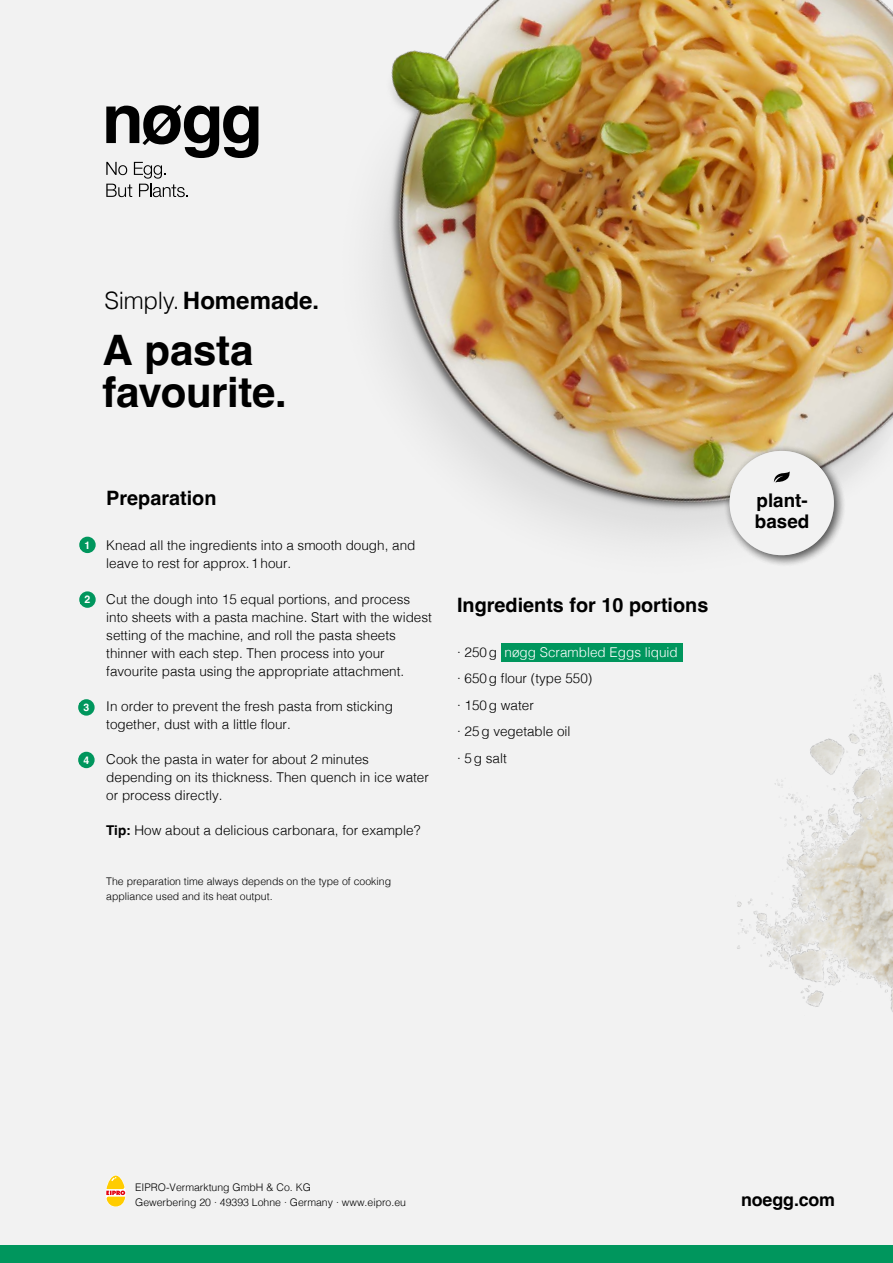
<style>
.page{position:relative;width:893px;height:1263px;background:#f2f2f2}
.page>*{position:absolute;margin:0;border:0;box-sizing:border-box;transform-origin:0 0}
.t1{font:700 42px/42px "Helvetica";letter-spacing:-.01em;color:#000}
.t2{font:700 24px "Helvetica";color:#000}
.t3{font:700 19.8px "Helvetica";color:#000}
.t4{font:700 18.75px/18.8px "Helvetica";color:#000;text-align:center}
.t5{font:700 17.85px "Helvetica";letter-spacing:-.01em;color:#000}
.t6{font:300 13.5px/18px "Helvetica";color:#000}
.t7{font:300 10.5px/15px "Helvetica";color:#000}
.t8{font:700 10.5px "Helvetica";color:#fff}
.s1{font-weight:300}
.s2{font-weight:700}
.s3{color:#fff}
</style>
<div class="page">
<img style="left:78px;top:0;width:815px;height:716px">
<img style="left:649px;top:663px;width:244px;height:349px">
<svg style="left:106px;top:1175px;width:20px;height:32px"></svg>
<svg style="left:106px;top:105px;width:152px;height:92px"></svg>
<div style="left:501px;top:643px;width:182px;height:18px;background:#00965d"></div>
<div style="left:0;top:1246px;width:893px;height:17px;background:#00965d"></div>
<div style="left:79px;top:537px;width:17px;height:16px;background:#00965d;border-radius:50%"></div>
<svg style="left:79px;top:591px;width:17px;height:17px"></svg>
<div style="left:81px;top:595px;width:13px;height:8px;background:#00965d"></div>
<svg style="left:78px;top:699px;width:17px;height:17px"></svg>
<div style="left:79px;top:703px;width:14px;height:8px;background:#00965d"></div>
<div style="left:78px;top:752px;width:17px;height:16px;background:#00965d;border-radius:50%"></div>
<div style="left:723px;top:445px;width:123px;height:123px;background:#000;opacity:.44"></div>
<svg style="left:723px;top:444px;width:117px;height:118px"></svg>
<h2 class="t2" style="left:104px;top:285px;width:216px"><span class="s1">Simply.</span> Homemade.</h2>
<h1 class="t1" style="left:103px;top:334px;width:186px">A pasta favourite.</h1>
<p class="t8" style="left:85px;top:539px;width:7px">1</p>
<p class="t8" style="left:85px;top:593px;width:7px">2</p>
<p class="t8" style="left:83px;top:701px;width:7px">3</p>
<p class="t8" style="left:83px;top:754px;width:7px">4</p>
<h3 class="t3" style="left:106px;top:486px;width:112px">Preparation</h3>
<p class="t6" style="left:106px;top:535px;width:311px">Knead all the ingredients into a smooth dough, and leave to rest for approx.1hour.</p>
<p class="t6" style="left:106px;top:589px;width:327px">Cut the dough into 15 equal portions, and process into sheets with a pasta machine. Start with the widest setting of the machine, and roll the pasta sheets thinner with each step. Then process into your favourite pasta using the appropriate attachment.</p>
<p class="t6" style="left:106px;top:696px;width:288px">In order to prevent the fresh pasta from sticking together, dust with a little flour.</p>
<p class="t6" style="left:106px;top:749px;width:324px">Cook the pasta in water for about 2 minutes depending on its thickness. Then quench in ice water or process directly.</p>
<p class="t6" style="left:106px;top:820px;width:316px"><span class="s2">Tip:</span> How about a delicious carbonara, for example?</p>
<p class="t7" style="left:106px;top:873px;width:286px">The preparation time always depends on the type of cooking appliance used and its heat output.</p>
<h3 class="t3" style="left:457px;top:593px;width:253px">Ingredients for 10 portions</h3>
<p class="t6" style="left:457px;top:638px;width:222px;line-height:26.5px">· 250g <span class="s3">nøgg Scrambled Eggs liquid </span>· 650g flour (type 550)<br>· 150g water<br>· 25g vegetable oil<br>· 5g salt</p>
<h3 class="t4" style="left:741px;top:493px;width:84px">pflanzen&shy;basiert</h3>
<h3 class="t4" style="left:755px;top:492px;width:56px;line-height:21px;text-align:left">plant&shy;based</h3>
<p class="t7" style="left:135px;top:1178px;width:272px">EIPRO-Vermarktung GmbH &amp; Co. KG<br>Gewerbering 20 · 49393 Lohne · Germany · www.eipro.eu</p>
<h3 class="t5" style="left:741px;top:1188px;width:96px">noegg.com</h3>
</div>
